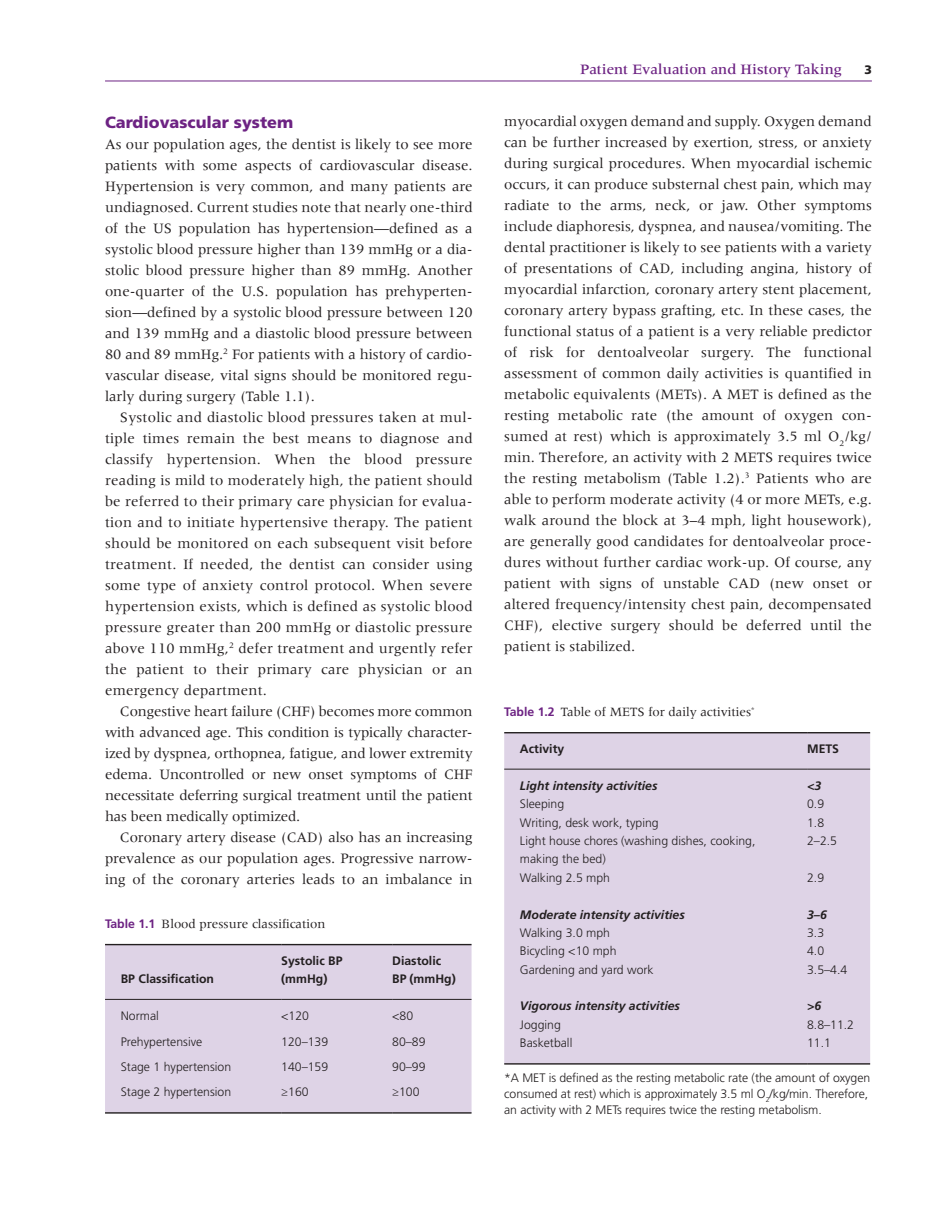
<style>
.page{position:relative;width:938px;height:1221px;background:#fff}
.page>*{position:absolute;margin:0;border:0;box-sizing:border-box;transform-origin:0 0}
.t1{font:900 16.1px "Frutiger LT Std";color:#6d2383}
.t2{font:14.88px/21px "Meridien LT Std";color:#231f20;text-align:justify}
.t3{font:500 14.88px "Meridien LT Std";color:#6d2383}
.t4{font:13.12px "Meridien LT Std";color:#231f20}
.t5{font:300 12.25px/15.8px "Frutiger LT Std";color:#231f20}
.t6{font:italic 700 12.25px "Frutiger LT Std";color:#231f20}
.t7{font:700 12.25px/18.4px "Frutiger LT Std";color:#231f20}
.t8{font:900 12.25px "Frutiger LT Std";color:#231f20}
.s1{font-family:"Frutiger LT Std";font-weight:700;font-size:12.25px;color:#6d2383}
</style>
<div class="page">
<hr style="left:105px;top:81px;width:767px;height:1px;background:#6d2383">
<div style="left:105px;top:945px;width:366px;height:167px;background:#ded3e6"></div>
<hr style="left:281px;top:1112px;width:111px;height:1px;background:#231f20">
<hr style="left:392px;top:1112px;width:79px;height:1px;background:#231f20">
<hr style="left:105px;top:1112px;width:176px;height:1px;background:#231f20">
<hr style="left:281px;top:943px;width:111px;height:2px;background:#231f20">
<hr style="left:281px;top:998px;width:111px;height:1px;background:#231f20">
<hr style="left:392px;top:943px;width:79px;height:2px;background:#231f20">
<hr style="left:392px;top:998px;width:79px;height:1px;background:#231f20">
<hr style="left:105px;top:943px;width:176px;height:2px;background:#231f20">
<hr style="left:105px;top:998px;width:176px;height:1px;background:#231f20">
<div style="left:504px;top:733px;width:366px;height:35px;background:#ded3e6"></div>
<div style="left:504px;top:769px;width:366px;height:294px;background:#ded3e6"></div>
<hr style="left:807px;top:1063px;width:63px;height:1px;background:#231f20">
<hr style="left:504px;top:1063px;width:303px;height:1px;background:#231f20">
<hr style="left:807px;top:732px;width:63px;height:1px;background:#231f20">
<hr style="left:807px;top:768px;width:63px;height:1px;background:#231f20">
<hr style="left:504px;top:732px;width:303px;height:1px;background:#231f20">
<hr style="left:504px;top:768px;width:303px;height:1px;background:#231f20">
<p class="t1" style="left:105px;top:112px;width:190px">Cardiovascular system</p>
<p class="t2" style="left:105px;top:133px;width:369px">As our population ages, the dentist is likely to see more patients with some aspects of cardiovascular disease.<br>Hypertension is very common, and many patients are undiagnosed. Current studies note that nearly one‐third of the US population has hypertension—defined as a systolic blood pressure higher than 139 mmHg or a dia&shy;stolic blood pressure higher than 89 mmHg. Another one‐quarter of the U.S. population has prehyperten&shy;sion—defined by a systolic blood pressure between 120 and 139 mmHg and a diastolic blood pressure between 80 and 89 mmHg.<sup>2</sup> For patients with a history of cardio&shy;vascular disease, vital signs should be monitored regu&shy;larly during surgery (Table 1.1).</p>
<p class="t2" style="left:105px;top:406px;width:369px;text-indent:15px">Systolic and diastolic blood pressures taken at mul&shy;tiple times remain the best means to diagnose and classify hypertension. When the blood pressure reading is mild to moderately high, the patient should be referred to their primary care physician for evalua&shy;tion and to initiate hypertensive therapy. The patient should be monitored on each subsequent visit before treatment. If needed, the dentist can consider using some type of anxiety control protocol. When severe hypertension exists, which is defined as systolic blood pressure greater than 200 mmHg or diastolic pressure above 110 mmHg,<sup>2</sup> defer treatment and urgently refer the patient to their primary care physician or an emergency department.</p>
<p class="t2" style="left:105px;top:700px;width:369px;text-indent:15px">Congestive heart failure (CHF) becomes more common with advanced age. This condition is typically character&shy;ized by dyspnea, orthopnea, fatigue, and lower extremity edema. Uncontrolled or new onset symptoms of CHF necessitate deferring surgical treatment until the patient has been medically optimized.</p>
<p class="t2" style="left:105px;top:826px;width:369px;text-indent:15px">Coronary artery disease (CAD) also has an increasing prevalence as our population ages. Progressive narrow&shy;ing of the coronary arteries leads to an imbalance in</p>
<p class="t4" style="left:105px;top:916px;width:222px"><span class="s1">Table 1.1</span> Blood pressure classification</p>
<p class="t7" style="left:121px;top:969px;width:95px">BP Classification</p>
<p class="t7" style="left:281px;top:951px;width:63px">Systolic BP (mmHg)</p>
<p class="t7" style="left:392px;top:951px;width:65px">Diastolic<br>BP (mmHg)</p>
<p class="t5" style="left:121px;top:1008px;width:40px">Normal</p>
<p class="t5" style="left:281px;top:1008px;width:29px">&lt;120</p>
<p class="t5" style="left:392px;top:1008px;width:22px">&lt;80</p>
<p class="t5" style="left:121px;top:1033px;width:83px">Prehypertensive</p>
<p class="t5" style="left:281px;top:1033px;width:48px">120–139</p>
<p class="t5" style="left:392px;top:1033px;width:35px">80–89</p>
<p class="t5" style="left:121px;top:1058px;width:112px">Stage 1 hypertension</p>
<p class="t5" style="left:281px;top:1058px;width:48px">140–159</p>
<p class="t5" style="left:392px;top:1058px;width:35px">90–99</p>
<p class="t5" style="left:121px;top:1084px;width:112px">Stage 2 hypertension</p>
<p class="t5" style="left:281px;top:1084px;width:29px">≥160</p>
<p class="t5" style="left:392px;top:1084px;width:29px">≥100</p>
<p class="t3" style="left:580px;top:61px;width:263px">Patient Evaluation and History Taking</p>
<p class="t8" style="left:864px;top:62px;width:9px">3</p>
<p class="t2" style="left:504px;top:111px;width:369px">myocardial oxygen demand and supply. Oxygen demand can be further increased by exertion, stress, or anxiety during surgical procedures. When myocardial ischemic occurs, it can produce substernal chest pain, which may radiate to the arms, neck, or jaw. Other symptoms include diaphoresis, dyspnea, and nausea/vomiting. The dental practitioner is likely to see patients with a variety of presentations of CAD, including angina, history of myocardial infarction, coronary artery stent placement, coronary artery bypass grafting, etc. In these cases, the functional status of a patient is a very reliable predictor of risk for dentoalveolar surgery. The functional assessment of common daily activities is quantified in metabolic equivalents (METs). A MET is defined as the resting metabolic rate (the amount of oxygen con&shy;sumed at rest) which is approximately 3.5 ml O<sub>2</sub>/kg/ min. Therefore, an activity with 2 METS requires twice the resting metabolism (Table 1.2).<sup>3</sup> Patients who are able to perform moderate activity (4 or more METs, e.g. walk around the block at 3–4 mph, light housework), are generally good candidates for dentoalveolar proce&shy;dures without further cardiac work‐up. Of course, any patient with signs of unstable CAD (new onset or altered frequency/intensity chest pain, decompensated CHF), elective surgery should be deferred until the patient is stabilized.</p>
<p class="t4" style="left:504px;top:704px;width:252px"><span class="s1">Table 1.2</span> Table of METS for daily activities<sup>*</sup></p>
<p class="t7" style="left:520px;top:739px;width:46px">Activity</p>
<p class="t7" style="left:807px;top:739px;width:33px">METS</p>
<p class="t6" style="left:520px;top:778px;width:139px">Light intensity activities</p>
<p class="t6" style="left:807px;top:778px;width:16px">&lt;3</p>
<p class="t5" style="left:520px;top:796px;width:46px">Sleeping</p>
<p class="t5" style="left:807px;top:796px;width:19px">0.9</p>
<p class="t5" style="left:520px;top:814px;width:140px">Writing, desk work, typing</p>
<p class="t5" style="left:807px;top:814px;width:19px">1.8</p>
<p class="t5" style="left:520px;top:831px;width:237px;line-height:18.4px">Light house chores (washing dishes, cooking, making the bed)</p>
<p class="t5" style="left:807px;top:833px;width:31px">2–2.5</p>
<p class="t5" style="left:520px;top:869px;width:92px">Walking 2.5 mph</p>
<p class="t5" style="left:807px;top:869px;width:19px">2.9</p>
<p class="t6" style="left:520px;top:907px;width:166px">Moderate intensity activities</p>
<p class="t6" style="left:807px;top:907px;width:21px">3–6</p>
<p class="t5" style="left:520px;top:924px;width:92px">Walking 3.0 mph</p>
<p class="t5" style="left:807px;top:924px;width:19px">3.3</p>
<p class="t5" style="left:520px;top:943px;width:98px">Bicycling &lt;10 mph</p>
<p class="t5" style="left:807px;top:943px;width:19px">4.0</p>
<p class="t5" style="left:520px;top:961px;width:135px">Gardening and yard work</p>
<p class="t5" style="left:807px;top:961px;width:42px">3.5–4.4</p>
<p class="t6" style="left:520px;top:998px;width:161px">Vigorous intensity activities</p>
<p class="t6" style="left:807px;top:998px;width:16px">&gt;6</p>
<p class="t5" style="left:520px;top:1016px;width:42px">Jogging</p>
<p class="t5" style="left:807px;top:1016px;width:48px">8.8–11.2</p>
<p class="t5" style="left:520px;top:1035px;width:54px">Basketball</p>
<p class="t5" style="left:807px;top:1035px;width:25px">11.1</p>
<p class="t5" style="left:504px;top:1070px;width:367px">*A MET is defined as the resting metabolic rate (the amount of oxygen consumed at rest) which is approximately 3.5 ml O<sub>2</sub>/kg/min. Therefore, an activity with 2 METs requires twice the resting metabolism.</p>
</div>
